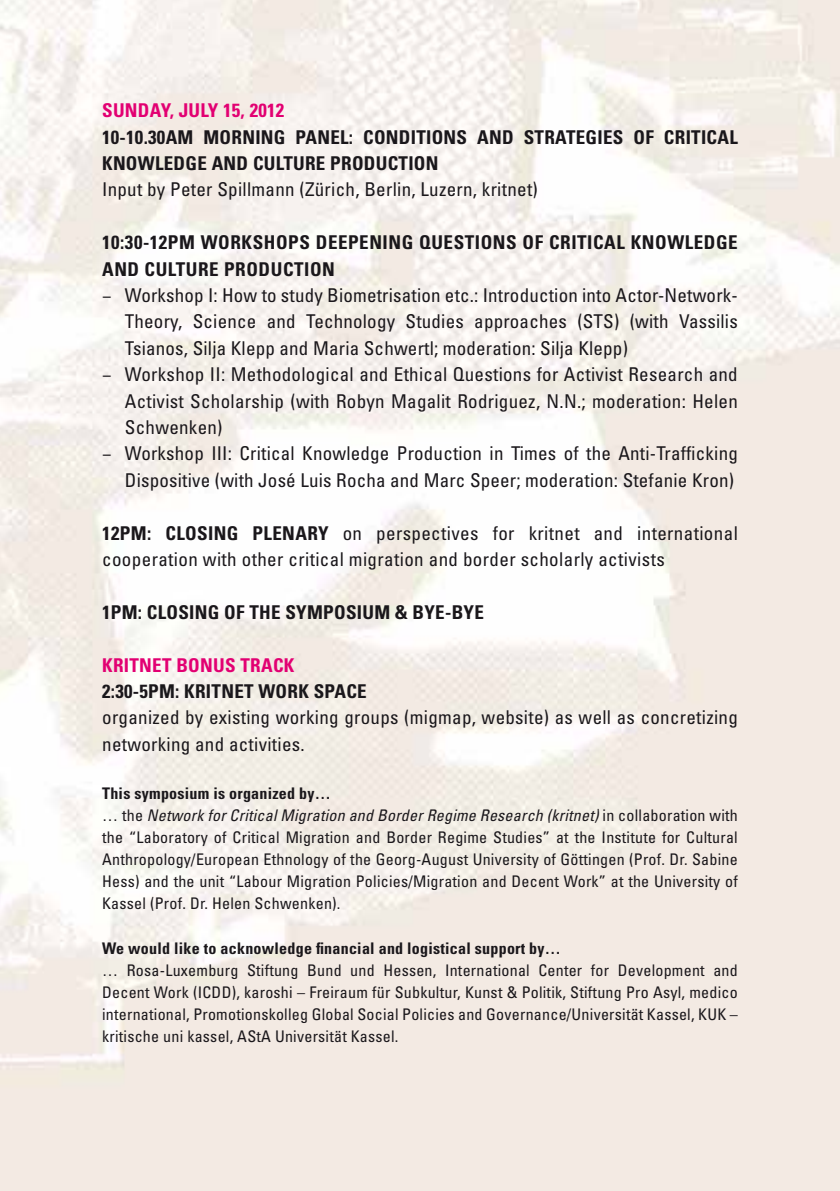
<style>
.page{position:relative;width:840px;height:1191px;background:#fff}
.page>*{position:absolute;margin:0;border:0;box-sizing:border-box;transform-origin:0 0}
.t1{font:condensed 19px/26.4px "Univers";letter-spacing:.015em;color:#1a171b}
.t2{font:700 condensed 19px/26.4px "Univers";letter-spacing:.015em;color:#1a171b}
.t3{font:700 condensed 19px "Univers";letter-spacing:.015em;color:#e20072}
.t4{font:condensed 16px/22px "Univers";letter-spacing:.015em;color:#1a171b}
.t5{font:700 condensed 16px "Univers";letter-spacing:.015em;color:#1a171b}
.s1{font-weight:700}
.s2{font-style:italic}
</style>
<div class="page">
<p class="t3" style="left:102px;top:103px;width:183px">SUNDAY, JULY 15, 2012</p>
<p class="t2" style="left:102px;top:126px;width:636px">10-10.30AM MORNING PANEL: CONDITIONS AND STRATEGIES OF CRITICAL<br>KNOWLEDGE AND CULTURE PRODUCTION</p>
<p class="t1" style="left:102px;top:178px;width:437px">Input by Peter Spillmann (Zürich, Berlin, Luzern, kritnet)</p>
<p class="t2" style="left:102px;top:231px;width:636px">10:30-12PM WORKSHOPS DEEPENING QUESTIONS OF CRITICAL KNOWLEDGE<br>AND CULTURE PRODUCTION</p>
<p class="t1" style="left:102px;top:284px;width:636px">− Workshop I: How to study Biometrisation etc.: Introduction into Actor-Network-</p>
<p class="t1" style="left:125px;top:310px;width:614px">Theory, Science and Technology Studies approaches (STS) (with Vassilis</p>
<p class="t1" style="left:125px;top:336px;width:504px">Tsianos, Silja Klepp and Maria Schwertl; moderation: Silja Klepp)</p>
<p class="t1" style="left:102px;top:363px;width:636px">− Workshop II: Methodological and Ethical Questions for Activist Research and</p>
<p class="t1" style="left:125px;top:389px;width:614px">Activist Scholarship (with Robyn Magalit Rodriguez, N.N.; moderation: Helen</p>
<p class="t1" style="left:125px;top:416px;width:99px">Schwenken)</p>
<p class="t1" style="left:102px;top:442px;width:636px">− Workshop III: Critical Knowledge Production in Times of the Anti-Trafficking</p>
<p class="t1" style="left:125px;top:468px;width:610px">Dispositive (with José Luis Rocha and Marc Speer; moderation: Stefanie Kron)</p>
<p class="t1" style="left:102px;top:521px;width:636px"><span class="s1">12PM: CLOSING PLENARY</span> on perspectives for kritnet and international cooperation with other critical migration and border scholarly activists</p>
<p class="t2" style="left:102px;top:601px;width:383px">1PM: CLOSING OF THE SYMPOSIUM &amp; BYE-BYE</p>
<p class="t3" style="left:102px;top:658px;width:194px">KRITNET BONUS TRACK</p>
<p class="t2" style="left:102px;top:680px;width:266px">2:30-5PM: KRITNET WORK SPACE</p>
<p class="t1" style="left:102px;top:706px;width:636px">organized by existing working groups (migmap, website) as well as concretizing networking and activities.</p>
<p class="t4" style="left:102px;top:784px;width:637px"><span class="s1">This symposium is organized by…<br></span>… the <span class="s2">Network for Critical Migration and Border Regime Research (kritnet)</span> in collaboration with the “Laboratory of Critical Migration and Border Regime Studies” at the Institute for Cultural Anthropology/European Ethnology of the Georg-August University of Göttingen (Prof. Dr. Sabine Hess) and the unit “Labour Migration Policies/Migration and Decent Work” at the University of Kassel (Prof. Dr. Helen Schwenken).</p>
<p class="t5" style="left:102px;top:942px;width:460px">We would like to acknowledge financial and logistical support by…</p>
<p class="t4" style="left:102px;top:960px;width:636px;text-align:justify">… Rosa-Luxemburg Stiftung Bund und Hessen, International Center for Development and Decent Work (ICDD), karoshi – Freiraum für Subkultur, Kunst &amp; Politik, Stiftung Pro Asyl, medico international, Promotionskolleg Global Social Policies and Governance/Universität Kassel, KUK – kritische uni kassel, AStA Universität Kassel.</p>
</div>
